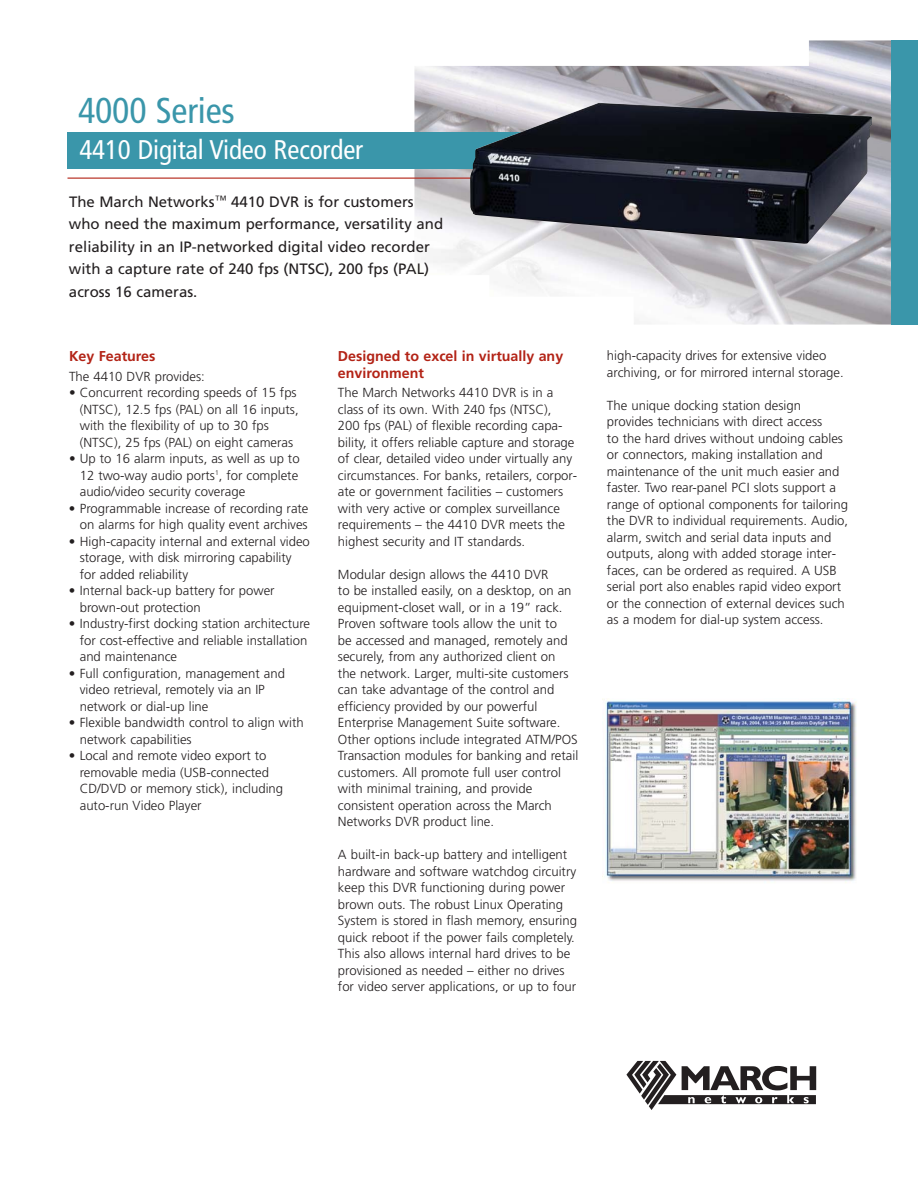
<style>
.page{position:relative;width:918px;height:1188px;background:#fff}
.page>*{position:absolute;margin:0;border:0;box-sizing:border-box;transform-origin:0 0}
.t1{font:condensed 36px "Frutiger";letter-spacing:-.005em;color:#3a96aa}
.t2{font:condensed 27px "Frutiger";letter-spacing:-.005em;color:#fff}
.t3{font:15px/22.5px "Frutiger";color:#231f20}
.t4{font:700 14.25px/16.5px "Frutiger";color:#b32316}
.t5{font:300 13.2px/16.5px "Frutiger";color:#231f20}
</style>
<div class="page">
<img style="left:414px;top:40px;width:477px;height:285px">
<hr style="left:68px;top:178px;width:614px;height:1px;background:#b32316">
<svg style="left:626px;top:1061px;width:190px;height:49px"></svg>
<div style="left:891px;top:40px;width:27px;height:285px;background:#3a96aa"></div>
<div style="left:68px;top:133px;width:537px;height:36px;background:#3a96aa"></div>
<img style="left:470px;top:103px;width:402px;height:141px">
<img style="left:605px;top:698px;width:252px;height:185px">
<h1 class="t1" style="left:78px;top:96px;width:158px">4000 Series</h1>
<h2 class="t2" style="left:80px;top:139px;width:285px">4410 Digital Video Recorder</h2>
<p class="t3" style="left:69px;top:191px;width:376px">The March Networks<sup>™</sup> 4410 DVR is for customers who need the maximum performance, versatility and reliability in an IP-networked digital video recorder with a capture rate of 240 fps (NTSC), 200 fps (PAL) across 16 cameras.</p>
<p class="t4" style="left:69px;top:349px;width:88px">Key Features</p>
<p class="t5" style="left:69px;top:369px;width:137px">The 4410 DVR provides:</p>
<p class="t5" style="left:80px;top:386px;width:220px;text-indent:-11px">• Concurrent recording speeds of 15 fps (NTSC), 12.5 fps (PAL) on all 16 inputs, with the flexibility of up to 30 fps (NTSC), 25 fps (PAL) on eight cameras</p>
<p class="t5" style="left:80px;top:452px;width:221px;text-align:justify;text-indent:-11px">• Up to 16 alarm inputs, as well as up to 12 two-way audio ports<sup>1</sup>, for complete audio/video security coverage</p>
<p class="t5" style="left:69px;top:501px;width:241px;text-align:right">• Programmable increase of recording rate on alarms for high quality event archives</p>
<p class="t5" style="left:80px;top:534px;width:232px;text-indent:-11px">• High-capacity internal and external video storage, with disk mirroring capability for added reliability</p>
<p class="t5" style="left:80px;top:584px;width:196px;text-indent:-11px">• Internal back-up battery for power brown-out protection</p>
<p class="t5" style="left:80px;top:617px;width:232px;text-indent:-11px">• Industry-first docking station architecture for cost-effective and reliable installation and maintenance</p>
<p class="t5" style="left:80px;top:666px;width:207px;text-indent:-11px">• Full configuration, management and video retrieval, remotely via an IP network or dial-up line</p>
<p class="t5" style="left:80px;top:716px;width:225px;text-indent:-11px">• Flexible bandwidth control to align with network capabilities</p>
<p class="t5" style="left:80px;top:749px;width:205px;text-indent:-11px">• Local and remote video export to removable media (USB-connected<br>CD/DVD or memory stick), including auto-run Video Player</p>
<p class="t4" style="left:338px;top:349px;width:227px">Designed to excel in virtually any environment</p>
<p class="t5" style="left:338px;top:386px;width:241px">The March Networks 4410 DVR is in a class of its own. With 240 fps (NTSC),<br>200 fps (PAL) of flexible recording capa&shy;bility, it offers reliable capture and storage of clear, detailed video under virtually any circumstances. For banks, retailers, corpor&shy;ate or government facilities – customers with very active or complex surveillance requirements – the 4410 DVR meets the highest security and IT standards.</p>
<p class="t5" style="left:338px;top:567px;width:242px">Modular design allows the 4410 DVR<br>to be installed easily, on a desktop, on an equipment-closet wall, or in a 19” rack.<br>Proven software tools allow the unit to<br>be accessed and managed, remotely and securely, from any authorized client on<br>the network. Larger, multi-site customers can take advantage of the control and efficiency provided by our powerful Enterprise Management Suite software.<br>Other options include integrated ATM/POS Transaction modules for banking and retail customers. All promote full user control with minimal training, and provide consistent operation across the March Networks DVR product line.</p>
<p class="t5" style="left:338px;top:848px;width:241px">A built-in back-up battery and intelligent hardware and software watchdog circuitry keep this DVR functioning during power brown outs. The robust Linux Operating System is stored in flash memory, ensuring quick reboot if the power fails completely.<br>This also allows internal hard drives to be provisioned as needed – either no drives for video server applications, or up to four</p>
<p class="t5" style="left:607px;top:349px;width:238px">high-capacity drives for extensive video archiving, or for mirrored internal storage.</p>
<p class="t5" style="left:607px;top:398px;width:243px">The unique docking station design provides technicians with direct access<br>to the hard drives without undoing cables or connectors, making installation and maintenance of the unit much easier and faster. Two rear-panel PCI slots support a range of optional components for tailoring the DVR to individual requirements. Audio, alarm, switch and serial data inputs and outputs, along with added storage inter&shy;faces, can be ordered as required. A USB serial port also enables rapid video export or the connection of external devices such as a modem for dial-up system access.</p>
</div>
